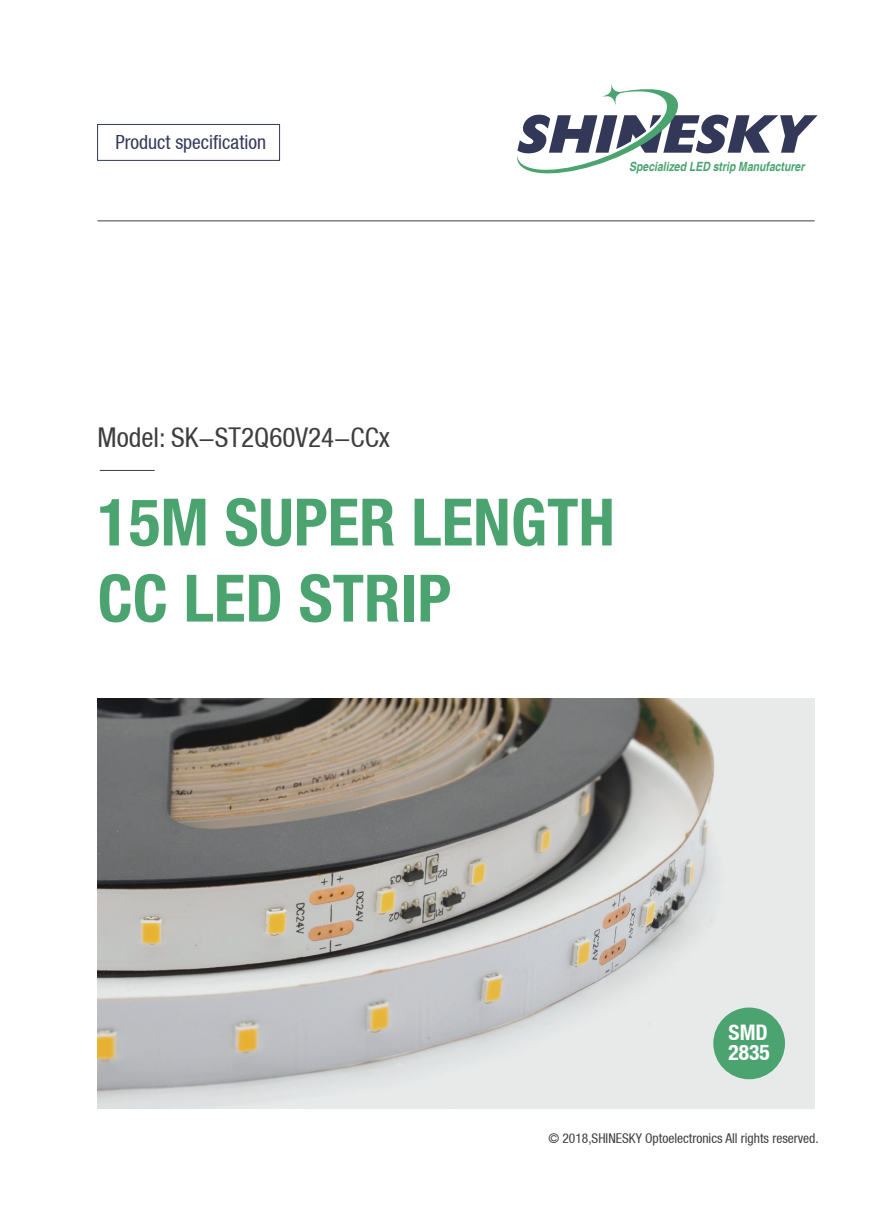
<style>
.page{position:relative;width:893px;height:1212px;background:#fff}
.page>*{position:absolute;margin:0;border:0;box-sizing:border-box;transform-origin:0 0}
.t1{font:700 condensed 65.4px/76.1px "Helvetica Neue LT";color:#4ba46f}
.t2{font:condensed 27.3px "Helvetica Neue LT";color:#3e3e3f}
.t3{font:700 condensed 21.45px/19.5px "Helvetica Neue LT";color:#fff}
.t4{font:condensed 19.5px "Helvetica Neue LT";color:#333859}
.t5{font:condensed 13.5px "Helvetica Neue LT";color:#3e3e3f}
.t6{font:italic 700 condensed 12.75px "Helvetica";color:#4ba46f}
</style>
<div class="page">
<img style="left:98px;top:699px;width:713px;height:410px">
<div style="left:713px;top:1007px;width:72px;height:72px;background:#4ba46f;border-radius:50%"></div>
<svg style="left:517px;top:84px;width:301px;height:90px"></svg>
<div style="left:97px;top:124px;width:183px;height:37px;border:1px solid #333859"></div>
<hr style="left:98px;top:221px;width:717px;height:1px;background:#3e3e3f">
<hr style="left:100px;top:470px;width:55px;height:1px;background:#3e3e3f">
<h3 class="t4" style="left:115px;top:131px;width:152px">Product specification</h3>
<p class="t6" style="left:629px;top:158px;width:177px">Specialized LED strip Manufacturer</p>
<h2 class="t2" style="left:98px;top:422px;width:294px">Model: SK-ST2Q60V24-CCx</h2>
<h1 class="t1" style="left:98px;top:483px;width:519px">15M SUPER LENGTH<br>CC LED STRIP</h1>
<h3 class="t3" style="left:729px;top:1023px;width:43px">SMD<br>2835</h3>
<p class="t5" style="left:548px;top:1131px;width:272px">© 2018,SHINESKY Optoelectronics All rights reserved.</p>
</div>
